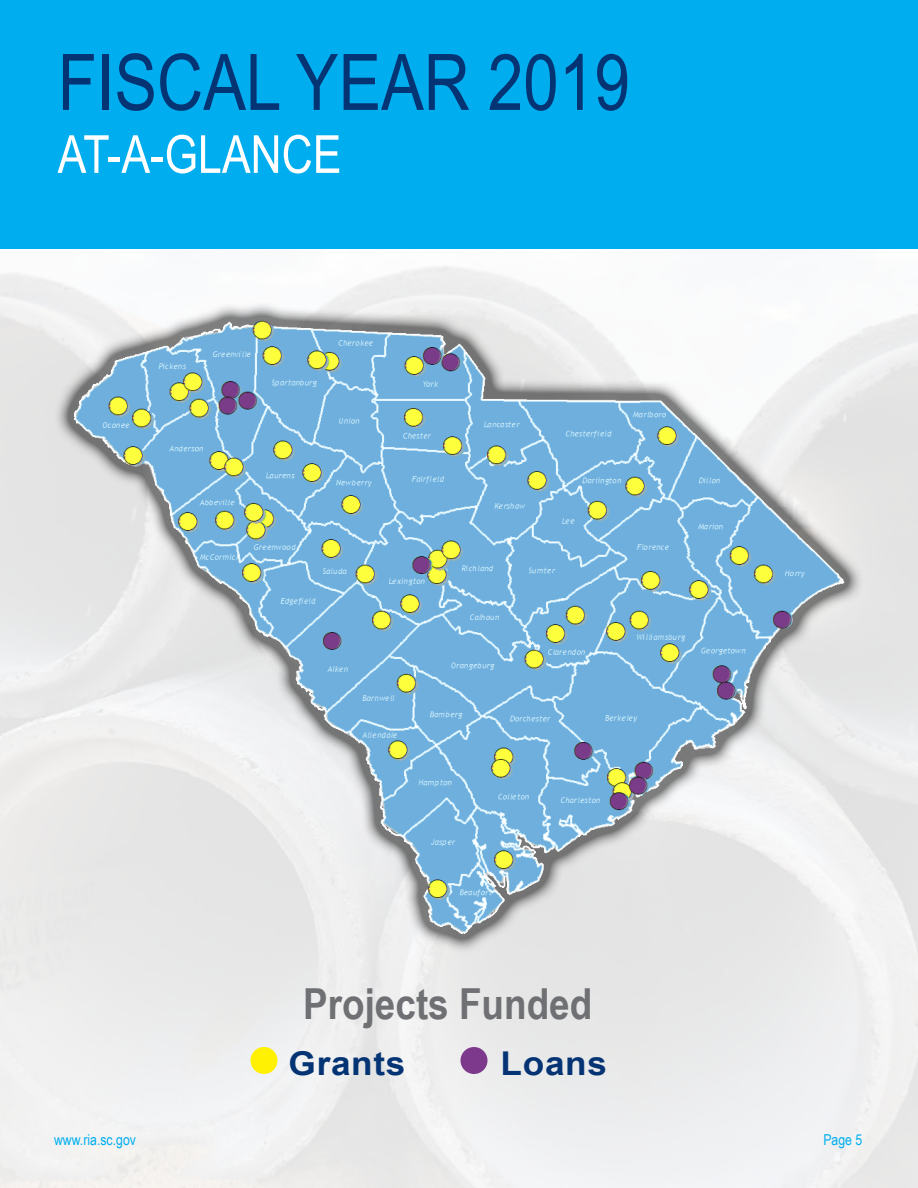
<style>
.page{position:relative;width:918px;height:1188px;background:#fff}
.page>*{position:absolute;margin:0;border:0;box-sizing:border-box;transform-origin:0 0}
.t1{font:78px "Arial Narrow";color:#053474}
.t2{font:52.5px "Arial Narrow";color:#fff}
.t3{font:700 42.75px "Arial Narrow";color:#6f7073;scale:1.05 1}
.t4{font:700 32.85px "Arial";letter-spacing:.02em;color:#053474;scale:1.07 1}
.t5{font:15px "Arial Narrow";color:#00aeef}
</style>
<div class="page">
<img style="left:0;top:173px;width:918px;height:1015px">
<div style="left:0;top:0;width:917px;height:249px;background:#00aeef"></div>
<div style="left:250px;top:1047px;width:28px;height:27px;background:#fff101;border-radius:50%"></div>
<div style="left:460px;top:1047px;width:28px;height:27px;background:#7d3a8d;border-radius:50%"></div>
<img style="left:54px;top:302px;width:810px;height:652px">
<p class="t1" style="left:58px;top:25px;width:574px">FISCAL YEAR 2019</p>
<p class="t2" style="left:58px;top:116px;width:285px">AT-A-GLANCE</p>
<p class="t3" style="left:303px;top:972px;width:277px">Projects Funded</p>
<p class="t4" style="left:289px;top:1040px;width:111px">Grants</p>
<p class="t4" style="left:501px;top:1040px;width:101px">Loans</p>
<p class="t5" style="left:54px;top:1129px;width:84px">www.ria.sc.gov</p>
<p class="t5" style="left:823px;top:1129px;width:40px">Page 5</p>
</div>
